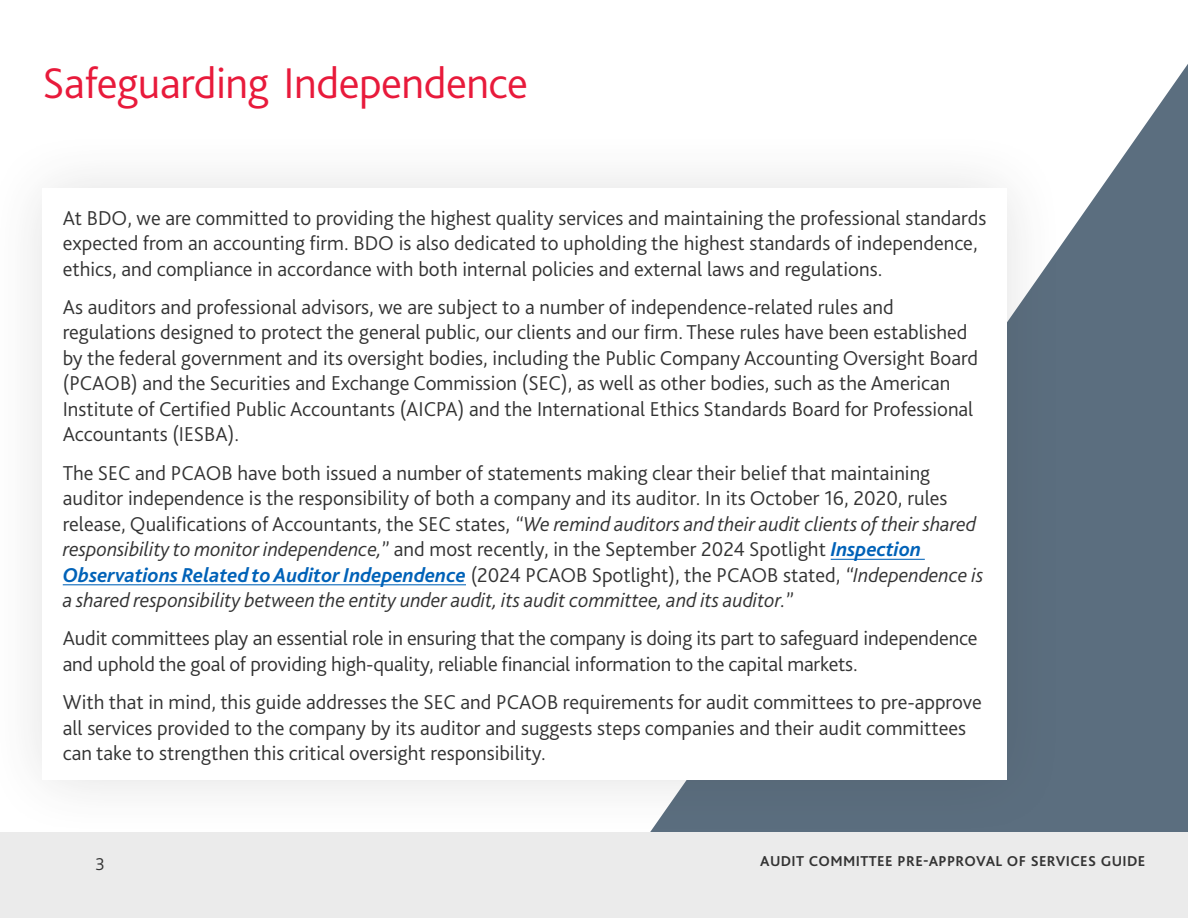
<style>
.page{position:relative;width:1188px;height:918px;background:#fff}
.page>*{position:absolute;margin:0;border:0;box-sizing:border-box;transform-origin:0 0}
.t1{font:300 45px "Bliss Pro";letter-spacing:-.01em;color:#e81a3b}
.t2{font:300 21px/25.5px "Bliss Pro";color:#333}
.t3{font:300 18px "Bliss Pro";color:#333}
.t4{font:700 15px "Bliss Pro";letter-spacing:.025em;color:#333}
.s1{font-style:italic}
.s2{font-weight:700;font-style:italic;color:#0062b8}
</style>
<div class="page">
<svg style="left:1066px;top:64px;width:122px;height:769px;background:#6d7e8d"></svg>
<div style="left:0;top:128px;width:1066px;height:712px;background:#333;opacity:.15"></div>
<div style="left:43px;top:188px;width:964px;height:592px;background:#fff"></div>
<hr style="left:831px;top:559px;width:94px;height:1px;background:#0062b8">
<hr style="left:63px;top:584px;width:403px;height:1px;background:#0062b8">
<div style="left:0;top:833px;width:1188px;height:85px;background:#ebebeb"></div>
<h1 class="t1" style="left:43px;top:55px;width:487px">Safeguarding Independence</h1>
<p class="t2" style="left:63px;top:204px;width:925px">At BDO, we are committed to providing the highest quality services and maintaining the professional standards expected from an accounting firm. BDO is also dedicated to upholding the highest standards of independence, ethics, and compliance in accordance with both internal policies and external laws and regulations.</p>
<p class="t2" style="left:63px;top:294px;width:917px">As auditors and professional advisors, we are subject to a number of independence-related rules and regulations designed to protect the general public, our clients and our firm. These rules have been established by the federal government and its oversight bodies, including the Public Company Accounting Oversight Board (PCAOB) and the Securities and Exchange Commission (SEC), as well as other bodies, such as the American Institute of Certified Public Accountants (AICPA) and the International Ethics Standards Board for Professional Accountants (IESBA).</p>
<p class="t2" style="left:63px;top:459px;width:922px">The SEC and PCAOB have both issued a number of statements making clear their belief that maintaining auditor independence is the responsibility of both a company and its auditor. In its October 16, 2020, rules release, Qualifications of Accountants, the SEC states, <span class="s1">“We remind auditors and their audit clients of their shared responsibility to monitor independence,”</span> and most recently, in the September 2024 Spotlight <span class="s2">Inspection Observations Related to Auditor Independence</span> (2024 PCAOB Spotlight), the PCAOB stated, <span class="s1">“Independence is a shared responsibility between the entity under audit, its audit committee, and its auditor.”</span></p>
<p class="t2" style="left:63px;top:625px;width:916px">Audit committees play an essential role in ensuring that the company is doing its part to safeguard independence and uphold the goal of providing high-quality, reliable financial information to the capital markets.</p>
<p class="t2" style="left:63px;top:689px;width:920px">With that in mind, this guide addresses the SEC and PCAOB requirements for audit committees to pre-approve all services provided to the company by its auditor and suggests steps companies and their audit committees can take to strengthen this critical oversight responsibility.</p>
<p class="t3" style="left:96px;top:853px;width:11px">3</p>
<p class="t4" style="left:760px;top:851px;width:387px">AUDIT COMMITTEE PRE-APPROVAL OF SERVICES GUIDE</p>
</div>
